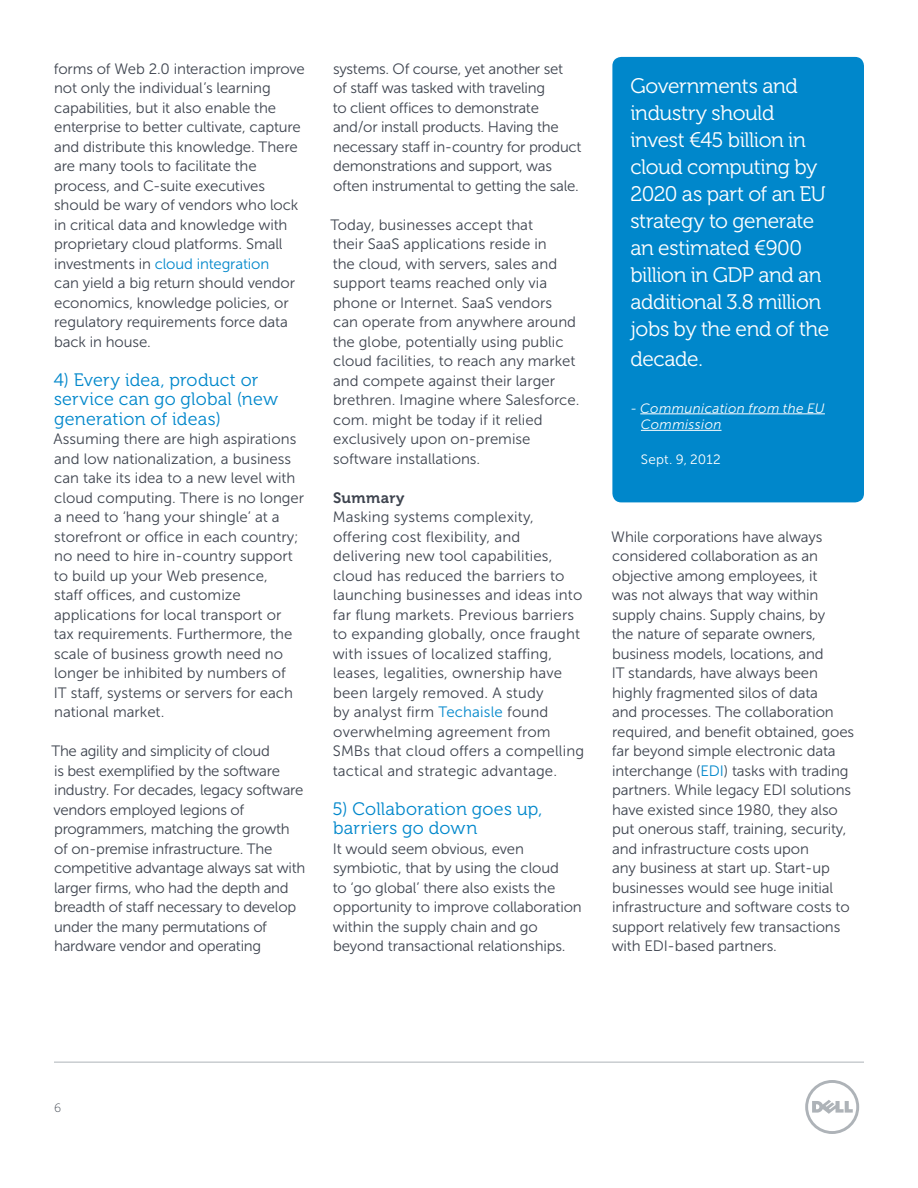
<style>
.page{position:relative;width:918px;height:1188px;background:#fff}
.page>*{position:absolute;margin:0;border:0;box-sizing:border-box;transform-origin:0 0}
.Pull_quote_in_box{font:21px/27px "Museo For Dell 300";letter-spacing:-.02em;color:#fff}
.Para_LG_SubHead_Blue{font:18px/19.5px "Museo For Dell 300";letter-spacing:.015em;color:#0087cb}
.Body_copy_Dell_Dark{font:15px/19.5px "Museo Sans For Dell 300";letter-spacing:-.01em;color:#3e444f}
.Body_copy_Dell_Dark-2{font:15px/19.5px "Museo Sans For Dell 300";letter-spacing:.01em;color:#3e444f}
.Para_Sm_SubHead_DK_G{font:15px "Museo For Dell 700";letter-spacing:.025em;color:#3e444f}
.Pull_quote_in_box-2{font:italic 13.5px/16.5px "Museo Sans For Dell 300";letter-spacing:.025em;color:#fff}
.Pull_quote_in_box-3{font:13.5px "Museo Sans For Dell 300";letter-spacing:.015em;color:#fff}
.t1{font:12px "Museo Sans For Dell 100";color:#3e444f}
.s1{color:#0087cb}
</style>
<div class="page">
<svg style="left:805px;top:1080px;width:54px;height:54px"></svg>
<div style="left:612px;top:57px;width:252px;height:445px;background:#0087cb;border-radius:9px"></div>
<hr style="left:640px;top:414px;width:185px;height:1px;background:#fff">
<hr style="left:641px;top:430px;width:81px;height:1px;background:#fff">
<hr style="left:54px;top:1062px;width:810px;height:1px;background:#aeb3b8">
<p class="Body_copy_Dell_Dark" style="left:54px;top:59px;width:252px">forms of Web 2.0 interaction improve not only the individual’s learning capabilities, but it also enable the enterprise to better cultivate, capture and distribute this knowledge. There are many tools to facilitate the process, and C-suite executives should be wary of vendors who lock in critical data and knowledge with proprietary cloud platforms. Small investments in <span class="s1">cloud integration<br></span>can yield a big return should vendor economics, knowledge policies, or regulatory requirements force data back in house.</p>
<p class="Para_LG_SubHead_Blue" style="left:54px;top:370px;width:226px">4) Every idea, product or service can go global (new generation of ideas)</p>
<p class="Body_copy_Dell_Dark" style="left:54px;top:429px;width:252px">Assuming there are high aspirations and low nationalization, a business can take its idea to a new level with cloud computing. There is no longer a need to ‘hang your shingle’ at a storefront or office in each country; no need to hire in-country support to build up your Web presence,<br>staff offices, and customize applications for local transport or tax requirements. Furthermore, the scale of business growth need no longer be inhibited by numbers of<br>IT staff, systems or servers for each national market.</p>
<p class="Body_copy_Dell_Dark" style="left:52px;top:741px;width:255px">The agility and simplicity of cloud<br>is best exemplified by the software industry. For decades, legacy software vendors employed legions of programmers, matching the growth<br>of on-premise infrastructure. The competitive advantage always sat with larger firms, who had the depth and breadth of staff necessary to develop under the many permutations of hardware vendor and operating</p>
<p class="Body_copy_Dell_Dark" style="left:333px;top:59px;width:250px">systems. Of course, yet another set<br>of staff was tasked with traveling<br>to client offices to demonstrate and/or install products. Having the necessary staff in-country for product demonstrations and support, was often instrumental to getting the sale.</p>
<p class="Body_copy_Dell_Dark" style="left:331px;top:215px;width:250px">Today, businesses accept that<br>their SaaS applications reside in<br>the cloud, with servers, sales and support teams reached only via phone or Internet. SaaS vendors<br>can operate from anywhere around the globe, potentially using public cloud facilities, to reach any market and compete against their larger brethren. Imagine where Salesforce. com. might be today if it relied exclusively upon on-premise software installations.</p>
<p class="Para_Sm_SubHead_DK_G" style="left:333px;top:489px;width:73px">Summary</p>
<p class="Body_copy_Dell_Dark-2" style="left:333px;top:507px;width:253px">Masking systems complexity, offering cost flexibility, and delivering new tool capabilities, cloud has reduced the barriers to launching businesses and ideas into far flung markets. Previous barriers to expanding globally, once fraught with issues of localized staffing, leases, legalities, ownership have been largely removed. A study<br>by analyst firm <span class="s1">Techaisle</span> found overwhelming agreement from SMBs that cloud offers a compelling tactical and strategic advantage.</p>
<p class="Para_LG_SubHead_Blue" style="left:332px;top:799px;width:211px">5) Collaboration goes up, barriers go down</p>
<p class="Body_copy_Dell_Dark" style="left:333px;top:839px;width:251px">It would seem obvious, even symbiotic, that by using the cloud<br>to ‘go global’ there also exists the opportunity to improve collaboration within the supply chain and go beyond transactional relationships.</p>
<p class="Pull_quote_in_box" style="left:630px;top:73px;width:200px">Governments and industry should invest €45 billion in cloud computing by<br>2020 as part of an EU strategy to generate an estimated €900 billion in GDP and an additional 3.8 million jobs by the end of the</p>
<p class="Pull_quote_in_box" style="left:630px;top:346px;width:74px">decade.</p>
<p class="Pull_quote_in_box-2" style="left:641px;top:400px;width:185px;text-indent:-10px">- Communication from the EU<br>Commission</p>
<p class="Pull_quote_in_box-3" style="left:641px;top:452px;width:81px">Sept. 9, 2012</p>
<p class="Body_copy_Dell_Dark" style="left:611px;top:527px;width:244px">While corporations have always considered collaboration as an objective among employees, it<br>was not always that way within supply chains. Supply chains, by<br>the nature of separate owners, business models, locations, and<br>IT standards, have always been highly fragmented silos of data<br>and processes. The collaboration required, and benefit obtained, goes far beyond simple electronic data interchange (<span class="s1">EDI</span>) tasks with trading partners. While legacy EDI solutions have existed since 1980, they also put onerous staff, training, security, and infrastructure costs upon<br>any business at start up. Start-up businesses would see huge initial infrastructure and software costs to support relatively few transactions with EDI-based partners.</p>
<p class="t1" style="left:54px;top:1101px;width:9px">6</p>
</div>
